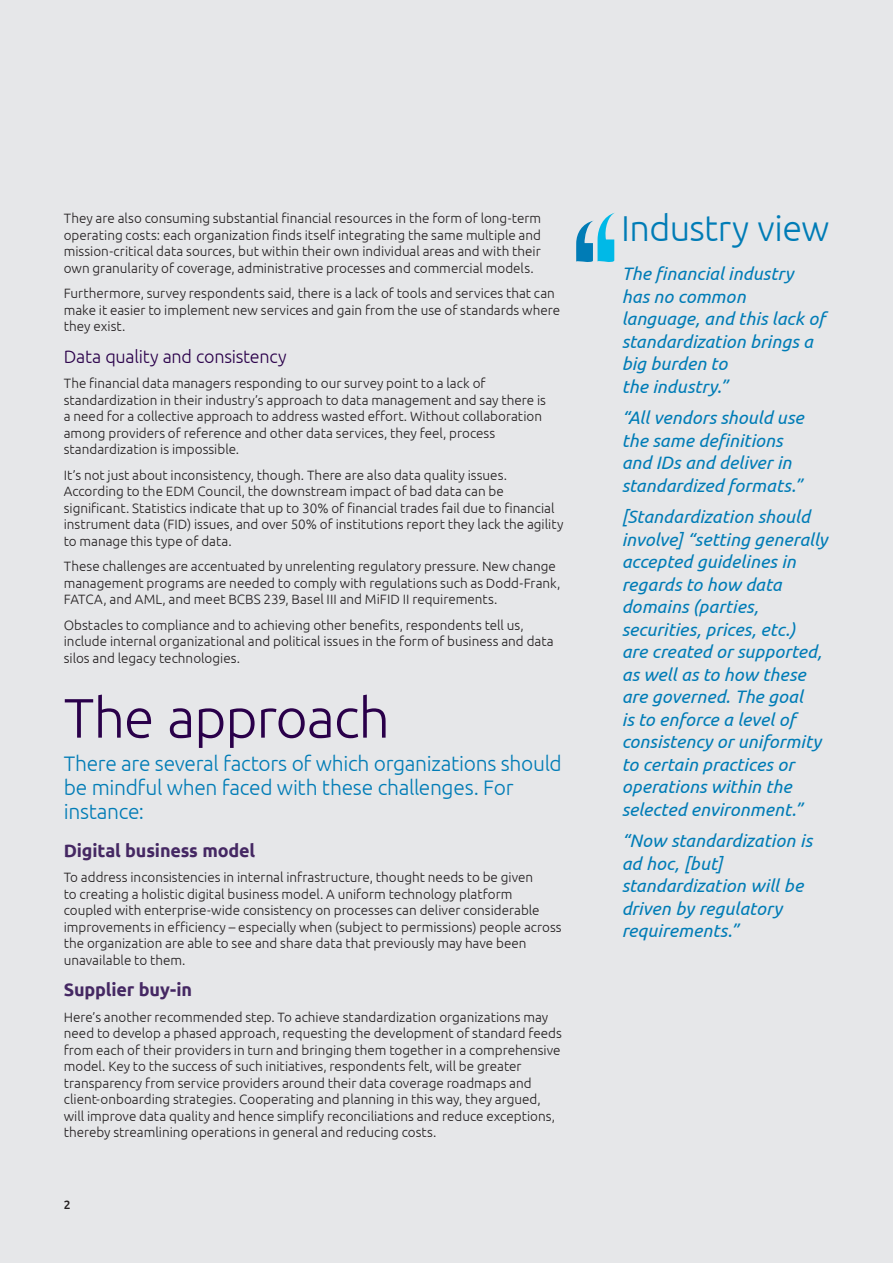
<style>
.page{position:relative;width:893px;height:1263px;background:#e6e7e9}
.page>*{position:absolute;margin:0;border:0;box-sizing:border-box;transform-origin:0 0}
.t1{font:300 55.5px "Ubuntu";letter-spacing:-.02em;color:#2a004a}
.t2{font:300 36px "Ubuntu";letter-spacing:-.015em;color:#007cb6}
.t3{font:300 21px/24px "Ubuntu";letter-spacing:-.015em;color:#007cb6}
.t4{font:italic 18px/22.5px "Ubuntu";letter-spacing:.005em;color:#007cb6}
.t5{font:700 18px "Ubuntu";letter-spacing:-.01em;color:#452863}
.t6{font:300 18px "Ubuntu";letter-spacing:-.015em;color:#2a004a}
.t7{font:300 13.5px/16.5px "Ubuntu";color:#231f20}
.t8{font:500 12px "Ubuntu";color:#231f20}
</style>
<div class="page">
<svg style="left:576px;top:213px;width:39px;height:49px"></svg>
<p class="t7" style="left:64px;top:210px;width:479px;text-align:justify">They are also consuming substantial financial resources in the form of long-term operating costs: each organization finds itself integrating the same multiple and mission-critical data sources, but within their own individual areas and with their own granularity of coverage, administrative processes and commercial models.</p>
<p class="t7" style="left:64px;top:285px;width:498px">Furthermore, survey respondents said, there is a lack of tools and services that can make it easier to implement new services and gain from the use of standards where they exist.</p>
<h3 class="t6" style="left:64px;top:345px;width:224px">Data quality and consistency</h3>
<p class="t7" style="left:64px;top:375px;width:484px">The financial data managers responding to our survey point to a lack of standardization in their industry’s approach to data management and say there is a need for a collective approach to address wasted effort. Without collaboration among providers of reference and other data services, they feel, process standardization is impossible.</p>
<p class="t7" style="left:64px;top:466px;width:501px">It’s not just about inconsistency, though. There are also data quality issues.<br>According to the EDM Council, the downstream impact of bad data can be significant. Statistics indicate that up to 30% of financial trades fail due to financial instrument data (FID) issues, and over 50% of institutions report they lack the agility to manage this type of data.</p>
<p class="t7" style="left:64px;top:558px;width:498px">These challenges are accentuated by unrelenting regulatory pressure. New change management programs are needed to comply with regulations such as Dodd-Frank,<br>FATCA, and AML, and meet BCBS 239, Basel III and MiFID II requirements.</p>
<p class="t7" style="left:64px;top:616px;width:491px">Obstacles to compliance and to achieving other benefits, respondents tell us, include internal organizational and political issues in the form of business and data silos and legacy technologies.</p>
<h1 class="t1" style="left:64px;top:684px;width:328px">The approach</h1>
<h3 class="t3" style="left:64px;top:751px;width:500px">There are several factors of which organizations should be mindful when faced with these challenges. For instance:</h3>
<h3 class="t5" style="left:64px;top:839px;width:193px">Digital business model</h3>
<p class="t7" style="left:64px;top:869px;width:499px">To address inconsistencies in internal infrastructure, thought needs to be given<br>to creating a holistic digital business model. A uniform technology platform coupled with enterprise-wide consistency on processes can deliver considerable improvements in efficiency – especially when (subject to permissions) people across the organization are able to see and share data that previously may have been unavailable to them.</p>
<h3 class="t5" style="left:64px;top:979px;width:130px">Supplier buy-in</h3>
<p class="t7" style="left:64px;top:1008px;width:500px">Here’s another recommended step. To achieve standardization organizations may need to develop a phased approach, requesting the development of standard feeds from each of their providers in turn and bringing them together in a comprehensive model. Key to the success of such initiatives, respondents felt, will be greater transparency from service providers around their data coverage roadmaps and client-onboarding strategies. Cooperating and planning in this way, they argued, will improve data quality and hence simplify reconciliations and reduce exceptions, thereby streamlining operations in general and reducing costs.</p>
<p class="t8" style="left:64px;top:1197px;width:8px">2</p>
<h2 class="t2" style="left:621px;top:206px;width:210px">Industry view</h2>
<h3 class="t4" style="left:622px;top:262px;width:205px">The financial industry has no common language, and this lack of standardization brings a big burden to<br>the industry.”</h3>
<h3 class="t4" style="left:622px;top:406px;width:184px">“All vendors should use the same definitions and IDs and deliver in standardized formats.”</h3>
<p class="t4" style="left:622px;top:505px;width:207px">[Standardization should involve] “setting generally accepted guidelines in regards to how data domains (parties, securities, prices, etc.)<br>are created or supported, as well as to how these are governed. The goal<br>is to enforce a level of consistency or uniformity to certain practices or operations within the selected environment.”</p>
<h3 class="t4" style="left:622px;top:829px;width:192px">“Now standardization is ad hoc, [but] standardization will be driven by regulatory requirements.”</h3>
</div>
